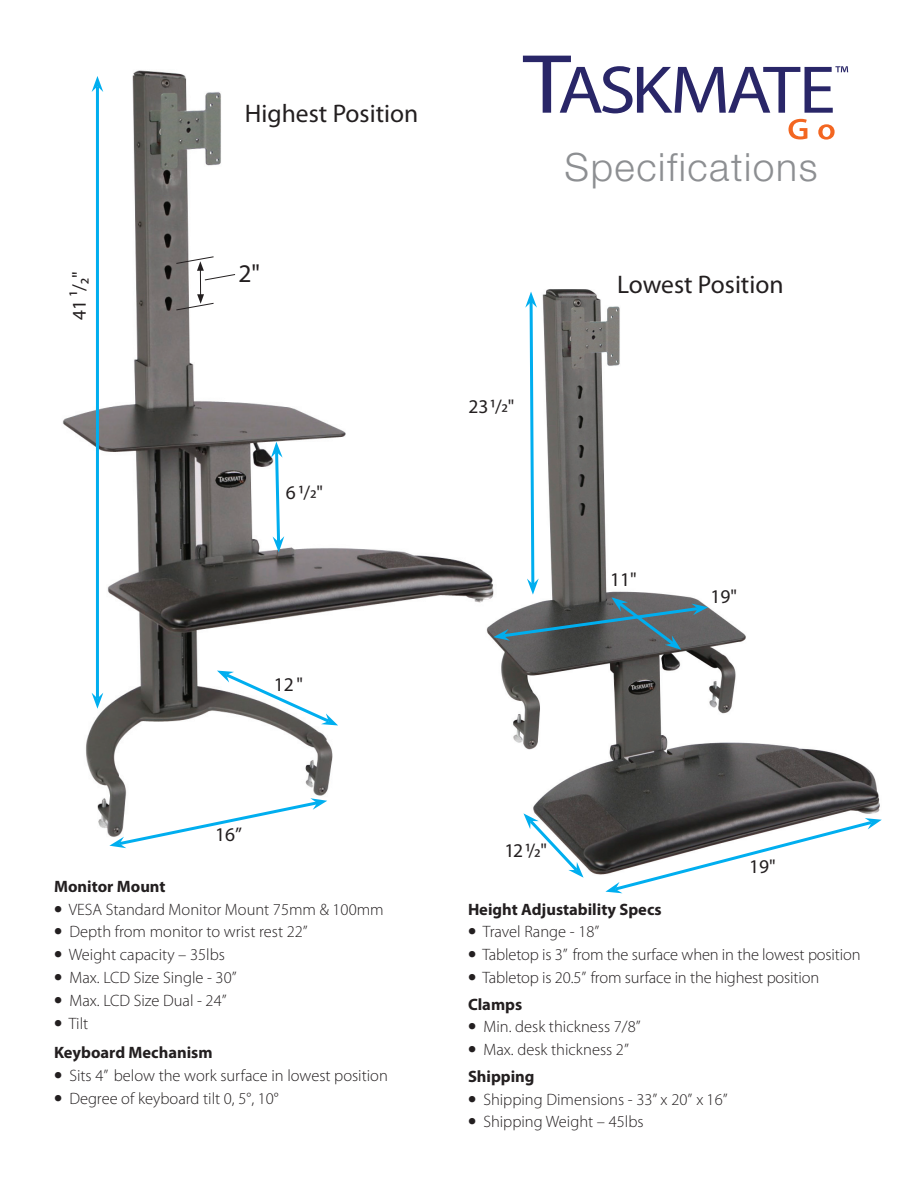
<style>
.page{position:relative;width:918px;height:1188px;background:#fff}
.page>*{position:absolute;margin:0;border:0;box-sizing:border-box;transform-origin:0 0}
.t1{font:300 39px "Helvetica Neue";letter-spacing:.04em;color:#8d8f92}
.t2{font:25.5px "Myriad Pro";color:#231f20}
.t3{font:19.5px "Myriad Pro";color:#231f20}
.t4{font:300 16.5px/26.5px "Myriad Pro";color:#231f20}
.t5{font:700 16.5px/29.5px "Myriad Pro";color:#231f20}
.s1{font-weight:900;font-size:22.5px}
.s2{font-weight:300}
.s3{font-weight:700}
</style>
<div class="page">
<img style="left:62px;top:55px;width:496px;height:794px">
<hr style="left:96px;top:86px;width:3px;height:612px;background:#00aeef">
<svg style="left:92px;top:76px;width:11px;height:16px"></svg>
<svg style="left:92px;top:693px;width:11px;height:16px"></svg>
<svg style="left:271px;top:442px;width:13px;height:110px"></svg>
<img style="left:478px;top:274px;width:402px;height:620px">
<svg style="left:605px;top:818px;width:277px;height:75px"></svg>
<svg style="left:109px;top:798px;width:218px;height:50px"></svg>
<svg style="left:217px;top:671px;width:121px;height:54px"></svg>
<svg style="left:523px;top:56px;width:325px;height:57px"></svg>
<svg style="left:788px;top:119px;width:19px;height:20px"></svg>
<svg style="left:818px;top:124px;width:17px;height:16px"></svg>
<svg style="left:493px;top:292px;width:215px;height:358px"></svg>
<svg style="left:524px;top:813px;width:60px;height:65px"></svg>
<svg style="left:176px;top:256px;width:60px;height:55px"></svg>
<p class="t3" style="left:67px;top:320px;width:50px;rotate:-90deg">41 ¹/₂"</p>
<h2 class="t2" style="left:245px;top:98px;width:175px">Highest Position</h2>
<h2 class="t2" style="left:238px;top:258px;width:23px">2"</h2>
<p class="t3" style="left:286px;top:481px;width:39px">6 ¹/₂"</p>
<p class="t3" style="left:274px;top:673px;width:31px">12 "</p>
<p class="t3" style="left:469px;top:395px;width:47px">23 ¹/₂"</p>
<h1 class="t1" style="left:565px;top:144px;width:254px">Specifications</h1>
<h2 class="t2" style="left:617px;top:268px;width:168px">Lowest Position</h2>
<p class="t3" style="left:610px;top:567px;width:28px">11"</p>
<p class="t3" style="left:710px;top:585px;width:28px">19"</p>
<p class="t3" style="left:215px;top:822px;width:28px">16”</p>
<p class="t5" style="left:54px;top:871px;width:113px">Monitor Mount</p>
<p class="t4" style="left:54px;top:896px;width:331px"><span class="s1">•</span> VESA Standard Monitor Mount 75mm &amp; 100mm</p>
<p class="t4" style="left:54px;top:919px;width:255px"><span class="s1">•</span> Depth from monitor to wrist rest 22”</p>
<p class="t4" style="left:54px;top:941px;width:173px"><span class="s1">•</span> Weight capacity – 35lbs</p>
<p class="t4" style="left:54px;top:964px;width:184px"><span class="s1">•</span> Max. LCD Size Single - 30”</p>
<p class="t4" style="left:54px;top:987px;width:174px"><span class="s1">•</span> Max. LCD Size Dual - 24”</p>
<p class="t5" style="left:54px;top:1008px;width:160px"><span class="s1">•</span> <span class="s2">Tilt<br></span>Keyboard Mechanism</p>
<p class="t4" style="left:54px;top:1062px;width:335px"><span class="s1">•</span> Sits 4” below the work surface in lowest position</p>
<p class="t4" style="left:54px;top:1085px;width:226px"><span class="s1">•</span> Degree of keyboard tilt 0, 5°, 10°</p>
<p class="t3" style="left:504px;top:838px;width:44px">12 ¹/₂"</p>
<p class="t3" style="left:749px;top:854px;width:28px">19"</p>
<p class="t5" style="left:468px;top:894px;width:195px">Height Adjustability Specs</p>
<p class="t4" style="left:468px;top:919px;width:133px"><span class="s1">•</span> Travel Range - 18”</p>
<p class="t4" style="left:468px;top:941px;width:394px"><span class="s1">•</span> Tabletop is 3” from the surface when in the lowest position</p>
<p class="t4" style="left:468px;top:964px;width:353px"><span class="s1">•</span> Tabletop is 20.5” from surface in the highest position<br><span class="s3">Clamps</span></p>
<p class="t4" style="left:468px;top:1013px;width:174px"><span class="s1">•</span> Min. desk thickness 7/8”</p>
<p class="t4" style="left:468px;top:1036px;width:162px"><span class="s1">•</span> Max. desk thickness 2”<br><span class="s3">Shipping</span></p>
<p class="t4" style="left:468px;top:1086px;width:261px"><span class="s1">•</span> Shipping Dimensions - 33” x 20” x 16”</p>
<p class="t4" style="left:468px;top:1108px;width:177px"><span class="s1">•</span> Shipping Weight – 45lbs</p>
</div>
